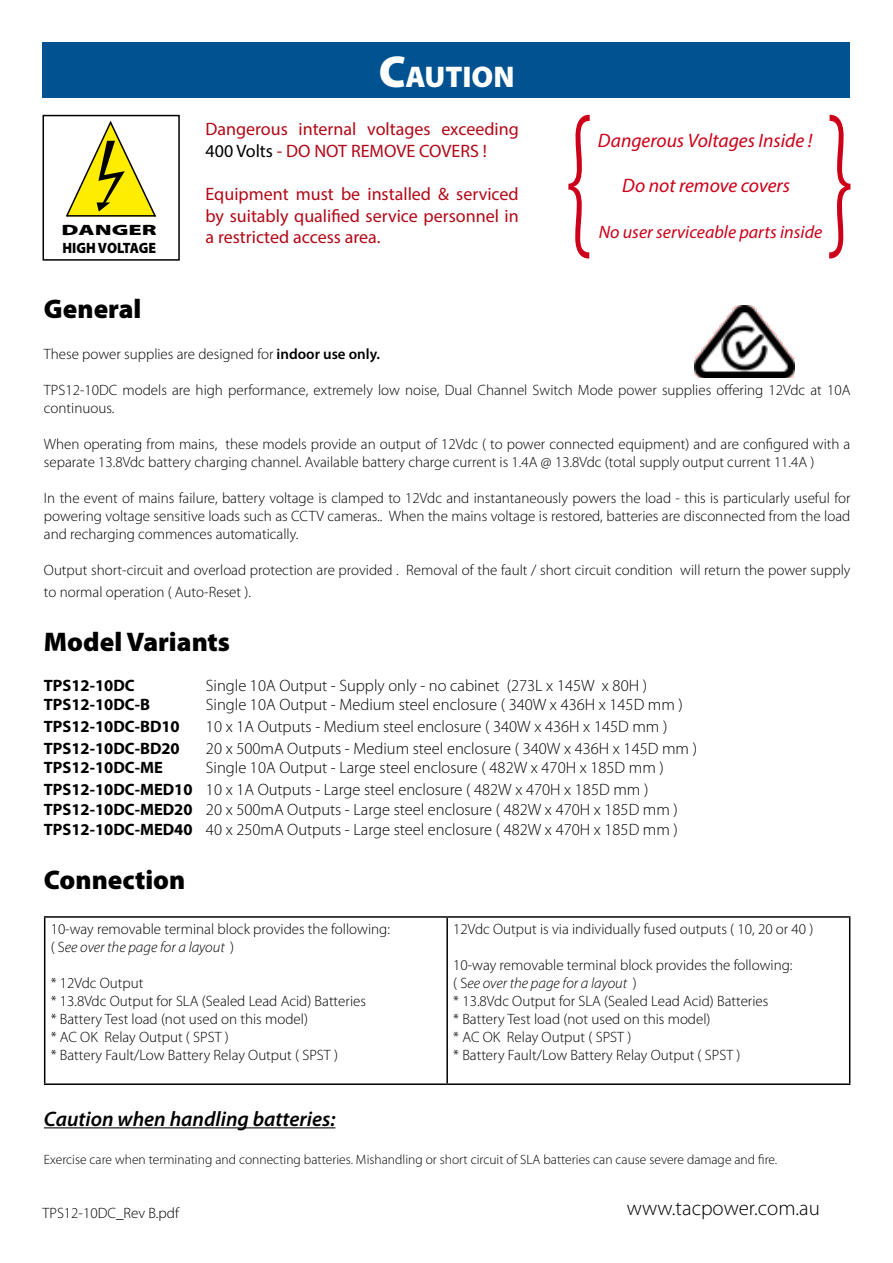
<style>
.page{position:relative;width:893px;height:1263px;background:#fff}
.page>*{position:absolute;margin:0;border:0;box-sizing:border-box;transform-origin:0 0}
.t1{font:900 30px "Myriad Pro";color:#fff}
.t2{font:900 27px "Myriad Pro";color:#000}
.t3{font:italic 600 21px "Myriad Pro";color:#000}
.t4{font:300 21px "Myriad Pro";color:#000}
.t5{font:italic 19.5px "Myriad Pro";color:#cc0019}
.t6{font:18px/21.6px "Myriad Pro";color:#b20817}
.t7{font:italic 18px "Myriad Pro";color:#cc0019}
.t8{font:300 16.5px/21.6px "Myriad Pro";color:#000}
.t9{font:700 16.5px "Myriad Pro";color:#000}
.t10{font:300 15px/18px "Myriad Pro";color:#000}
.t11{font:900 15px/18px "Myriad Pro";color:#000;scale:1.61 1}
.t12{font:300 13.5px "Myriad Pro";color:#000}
.s1{font-size:45px}
.s2{color:#000}
.s3{font-weight:600}
.s4{font-weight:700}
.s5{font-style:italic}
</style>
<div class="page">
<div style="left:43px;top:43px;width:807px;height:55px;background:#005291"></div>
<div style="left:43px;top:115px;width:137px;height:146px;background:#fff;border:2px solid #000"></div>
<svg style="left:66px;top:120px;width:90px;height:97px"></svg>
<hr style="left:67px;top:215px;width:88px;height:2px;background:#000">
<img style="left:695px;top:306px;width:99px;height:72px">
<svg style="left:568px;top:115px;width:22px;height:143px"></svg>
<svg style="left:829px;top:115px;width:21px;height:143px"></svg>
<hr style="left:44px;top:1127px;width:291px;height:1px;background:#000">
<hr style="left:44px;top:916px;width:403px;height:2px;background:#000">
<hr style="left:44px;top:918px;width:1px;height:165px;background:#000">
<hr style="left:447px;top:916px;width:403px;height:2px;background:#000">
<hr style="left:446px;top:918px;width:2px;height:165px;background:#000">
<hr style="left:849px;top:918px;width:1px;height:165px;background:#000">
<hr style="left:44px;top:1083px;width:403px;height:2px;background:#000">
<hr style="left:447px;top:1083px;width:403px;height:2px;background:#000">
<p class="t11" style="left:62px;top:221px;width:61px">DANGER<br>HIGH VOLTAGE</p>
<h1 class="t1" style="left:378px;top:60px;width:138px"><span class="s1">C</span>AUTION</h1>
<p class="t6" style="left:206px;top:118px;width:315px">Dangerous internal voltages exceeding<br><span class="s2">400 Volts</span> - DO NOT REMOVE COVERS !</p>
<p class="t6" style="left:206px;top:183px;width:315px;text-align:justify">Equipment must be installed &amp; serviced by suitably qualified service personnel in a restricted access area.</p>
<h3 class="t5" style="left:598px;top:128px;width:216px">Dangerous Voltages Inside !</h3>
<h3 class="t5" style="left:622px;top:173px;width:169px">Do not remove covers</h3>
<p class="t7" style="left:599px;top:221px;width:225px">No user serviceable parts inside</p>
<h2 class="t2" style="left:44px;top:293px;width:99px">General</h2>
<p class="t10" style="left:44px;top:346px;width:338px">These power supplies are designed for <span class="s3">indoor use only.</span></p>
<p class="t10" style="left:44px;top:382px;width:808px">TPS12-10DC models are high performance, extremely low noise, Dual Channel Switch Mode power supplies offering 12Vdc at 10A continuous.</p>
<p class="t10" style="left:44px;top:436px;width:808px">When operating from mains, these models provide an output of 12Vdc ( to power connected equipment) and are configured with a separate 13.8Vdc battery charging channel. Available battery charge current is 1.4A @ 13.8Vdc (total supply output current 11.4A )</p>
<p class="t10" style="left:44px;top:490px;width:808px;text-align:justify">In the event of mains failure, battery voltage is clamped to 12Vdc and instantaneously powers the load - this is particularly useful for powering voltage sensitive loads such as CCTV cameras.. When the mains voltage is restored, batteries are disconnected from the load and recharging commences automatically.</p>
<p class="t10" style="left:44px;top:560px;width:808px;line-height:21.6px">Output short-circuit and overload protection are provided . Removal of the fault / short circuit condition will return the power supply to normal operation ( Auto-Reset ).</p>
<h2 class="t2" style="left:44px;top:626px;width:188px">Model Variants</h2>
<p class="t9" style="left:44px;top:674px;width:92px">TPS12-10DC</p>
<p class="t8" style="left:206px;top:674px;width:443px">Single 10A Output - Supply only - no cabinet (273L x 145W x 80H )</p>
<p class="t9" style="left:44px;top:694px;width:108px">TPS12-10DC-B</p>
<p class="t8" style="left:206px;top:694px;width:478px">Single 10A Output - Medium steel enclosure ( 340W x 436H x 145D mm )</p>
<p class="t9" style="left:44px;top:716px;width:137px">TPS12-10DC-BD10</p>
<p class="t8" style="left:206px;top:716px;width:463px">10 x 1A Outputs - Medium steel enclosure ( 340W x 436H x 145D mm )</p>
<p class="t9" style="left:44px;top:737px;width:137px">TPS12-10DC-BD20</p>
<p class="t8" style="left:206px;top:737px;width:493px">20 x 500mA Outputs - Medium steel enclosure ( 340W x 436H x 145D mm )</p>
<p class="t9" style="left:44px;top:757px;width:120px">TPS12-10DC-ME</p>
<p class="t8" style="left:44px;top:757px;width:621px;text-indent:162px">Single 10A Output - Large steel enclosure ( 482W x 470H x 185D mm )<br><span class="s4">TPS12-10DC-MED10</span> 10 x 1A Outputs - Large steel enclosure ( 482W x 470H x 185D mm )</p>
<p class="t8" style="left:44px;top:800px;width:635px;line-height:19.8px"><span class="s4">TPS12-10DC-MED20</span> 20 x 500mA Outputs - Large steel enclosure ( 482W x 470H x 185D mm )<br><span class="s4">TPS12-10DC-MED40</span> 40 x 250mA Outputs - Large steel enclosure ( 482W x 470H x 185D mm )</p>
<h2 class="t2" style="left:44px;top:864px;width:143px">Connection</h2>
<p class="t10" style="left:51px;top:920px;width:341px">10-way removable terminal block provides the following: ( S<span class="s5">ee over the page for a layout</span> )</p>
<p class="t10" style="left:51px;top:974px;width:317px">* 12Vdc Output<br>* 13.8Vdc Output for SLA (Sealed Lead Acid) Batteries * Battery Test load (not used on this model)<br>* AC OK Relay Output ( SPST )<br>* Battery Fault/Low Battery Relay Output ( SPST )</p>
<p class="t10" style="left:453px;top:920px;width:362px">12Vdc Output is via individually fused outputs ( 10, 20 or 40 )</p>
<p class="t10" style="left:453px;top:956px;width:341px">10-way removable terminal block provides the following: ( S<span class="s5">ee over the page for a layout</span> )<br>* 13.8Vdc Output for SLA (Sealed Lead Acid) Batteries<br>* Battery Test load (not used on this model)<br>* AC OK Relay Output ( SPST )<br>* Battery Fault/Low Battery Relay Output ( SPST )</p>
<h3 class="t3" style="left:44px;top:1107px;width:293px">Caution when handling batteries:</h3>
<p class="t12" style="left:44px;top:1152px;width:735px">Exercise care when terminating and connecting batteries. Mishandling or short circuit of SLA batteries can cause severe damage and fire.</p>
<p class="t10" style="left:43px;top:1204px;width:138px">TPS12-10DC_Rev B.pdf</p>
<h3 class="t4" style="left:627px;top:1196px;width:194px">www.tacpower.com.au</h3>
</div>
